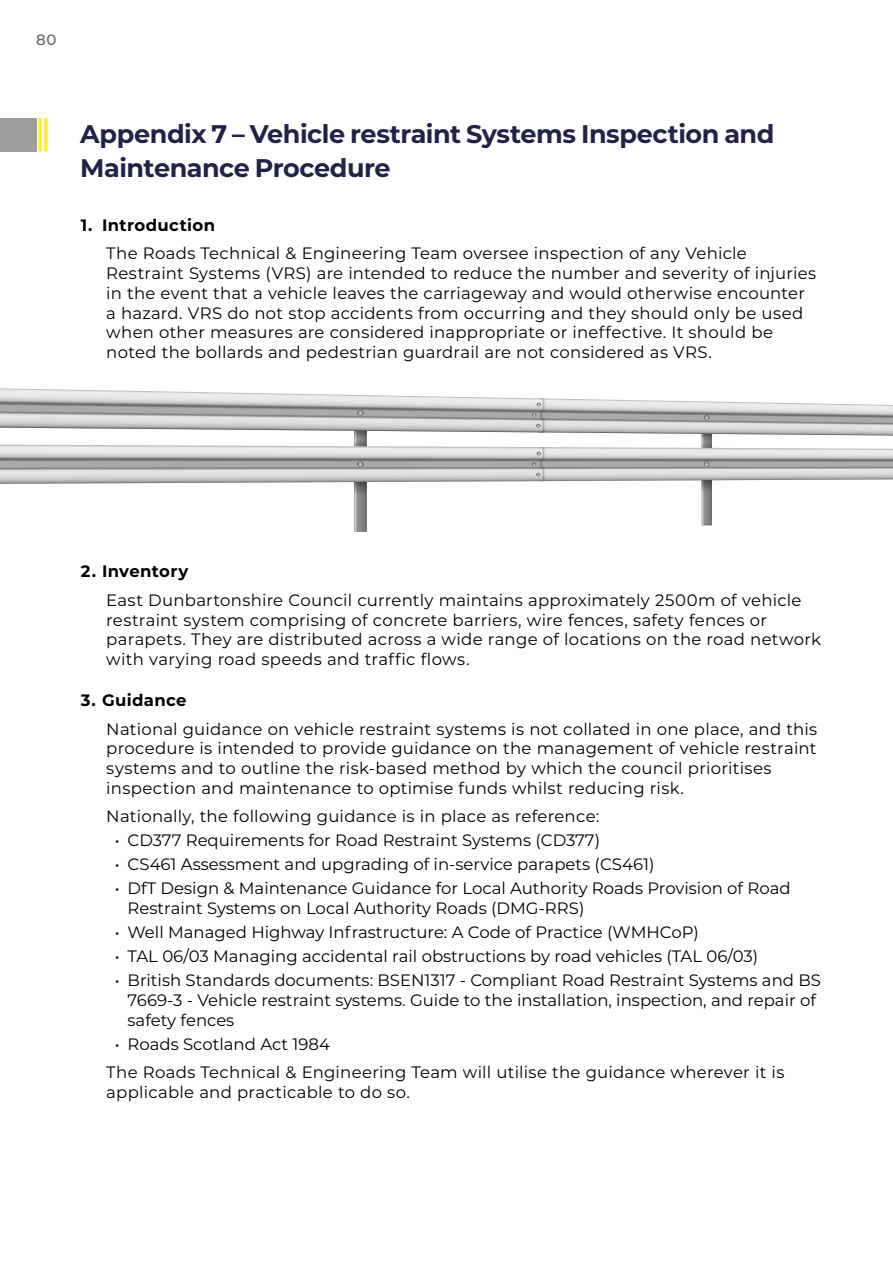
<style>
.page{position:relative;width:893px;height:1263px;background:#fff}
.page>*{position:absolute;margin:0;border:0;box-sizing:border-box;transform-origin:0 0}
.Heading_1{font:700 25.5px/34.5px "Montserrat";letter-spacing:-.02em;color:#222147}
.body_text{font:16.5px/19.8px "Montserrat";letter-spacing:.01em;color:#000}
.t1{font:700 16.5px "Montserrat";letter-spacing:.02em;color:#000}
.t2{font:500 15px "Montserrat";color:#606470}
</style>
<div class="page">
<svg style="left:354px;top:526px;width:13px;height:6px"></svg>
<svg style="left:0;top:388px;width:893px;height:138px"></svg>
<div style="left:0;top:118px;width:36px;height:33px;background:#9d9d9c"></div>
<svg style="left:38px;top:118px;width:4px;height:33px"></svg>
<svg style="left:44px;top:118px;width:4px;height:33px"></svg>
<p class="t2" style="left:36px;top:29px;width:22px">80</p>
<p class="Heading_1" style="left:80px;top:115px;width:696px">Appendix 7 – Vehicle restraint Systems Inspection and<br>Maintenance Procedure</p>
<p class="t1" style="left:81px;top:213px;width:136px">1. Introduction</p>
<p class="body_text" style="left:106px;top:243px;width:711px">The Roads Technical &amp; Engineering Team oversee inspection of any Vehicle Restraint Systems (VRS) are intended to reduce the number and severity of injuries in the event that a vehicle leaves the carriageway and would otherwise encounter a hazard. VRS do not stop accidents from occurring and they should only be used when other measures are considered inappropriate or ineffective. It should be noted the bollards and pedestrian guardrail are not considered as VRS.</p>
<p class="t1" style="left:81px;top:560px;width:109px">2. Inventory</p>
<p class="body_text" style="left:106px;top:589px;width:716px">East Dunbartonshire Council currently maintains approximately 2500m of vehicle restraint system comprising of concrete barriers, wire fences, safety fences or parapets. They are distributed across a wide range of locations on the road network with varying road speeds and traffic flows.</p>
<p class="t1" style="left:81px;top:688px;width:107px">3. Guidance</p>
<p class="body_text" style="left:106px;top:718px;width:713px">National guidance on vehicle restraint systems is not collated in one place, and this procedure is intended to provide guidance on the management of vehicle restraint systems and to outline the risk-based method by which the council prioritises inspection and maintenance to optimise funds whilst reducing risk.</p>
<p class="body_text" style="left:106px;top:806px;width:494px">Nationally, the following guidance is in place as reference:</p>
<p class="body_text" style="left:115px;top:830px;width:487px">• CD377 Requirements for Road Restraint Systems (CD377)</p>
<p class="body_text" style="left:115px;top:854px;width:541px">• CS461 Assessment and upgrading of in-service parapets (CS461)</p>
<p class="body_text" style="left:128px;top:878px;width:665px;text-indent:-13px">• DfT Design &amp; Maintenance Guidance for Local Authority Roads Provision of Road<br>Restraint Systems on Local Authority Roads (DMG-RRS)</p>
<p class="body_text" style="left:115px;top:922px;width:585px">• Well Managed Highway Infrastructure: A Code of Practice (WMHCoP)</p>
<p class="body_text" style="left:115px;top:946px;width:645px">• TAL 06/03 Managing accidental rail obstructions by road vehicles (TAL 06/03)</p>
<p class="body_text" style="left:128px;top:970px;width:695px;text-indent:-13px">• British Standards documents: BSEN1317 - Compliant Road Restraint Systems and BS<br>7669-3 - Vehicle restraint systems. Guide to the installation, inspection, and repair of safety fences</p>
<p class="body_text" style="left:115px;top:1034px;width:217px">• Roads Scotland Act 1984</p>
<p class="body_text" style="left:106px;top:1062px;width:680px">The Roads Technical &amp; Engineering Team will utilise the guidance wherever it is applicable and practicable to do so.</p>
</div>
